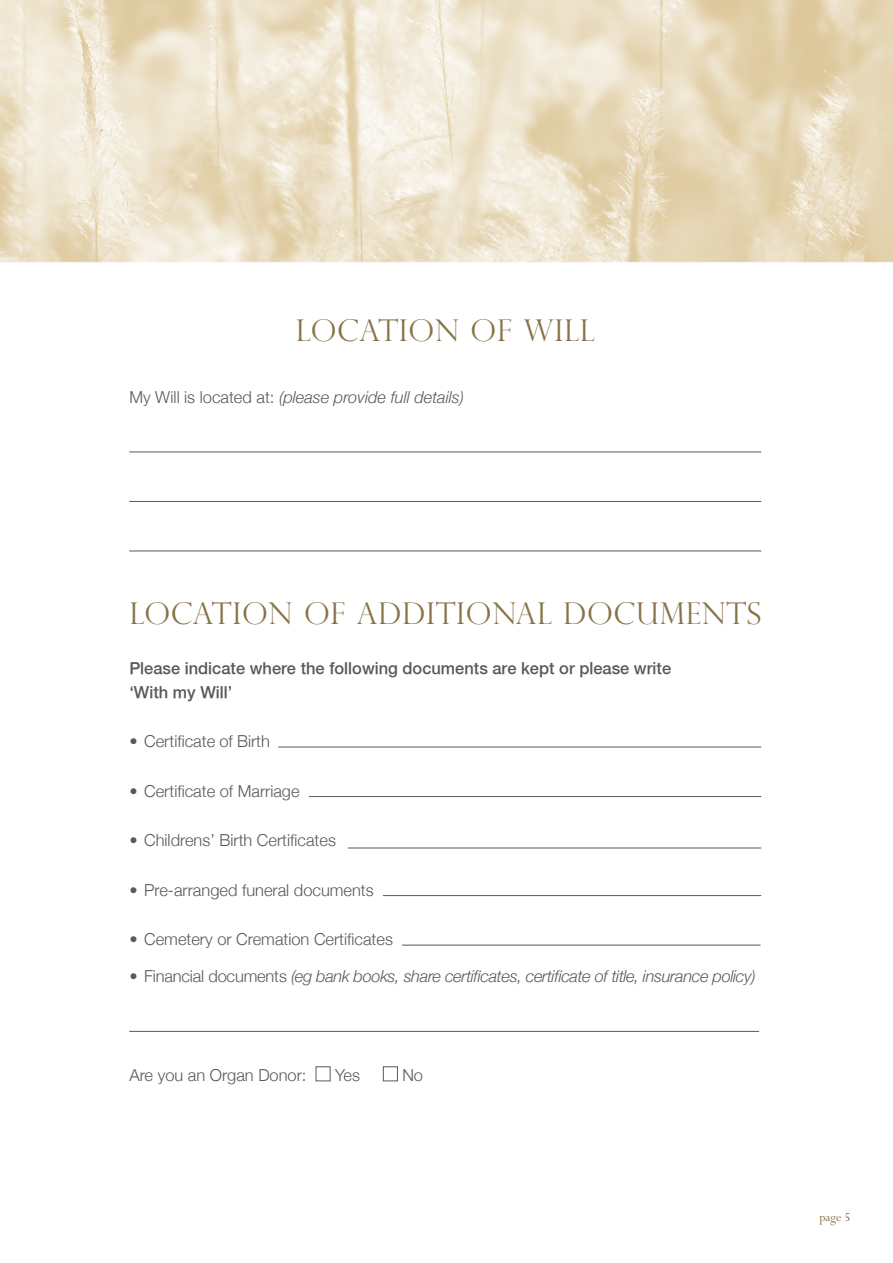
<style>
.page{position:relative;width:893px;height:1263px;background:#fff}
.page>*{position:absolute;margin:0;border:0;box-sizing:border-box;transform-origin:0 0}
.t1{font:300 30px "Perpetua Titling";letter-spacing:.02em;color:#867348}
.t2{font:300 16.5px "Helvetica Neue";color:#58595b}
.t3{font:italic 300 16.5px "Helvetica Neue";letter-spacing:-.02em;color:#58595b}
.t4{font:500 16.5px/24px "Helvetica Neue";color:#58595b}
.t5{font:italic 300 16.5px "Helvetica Neue";color:#58595b}
.t6{font:13.5px "Perpetua";color:#867348}
.s1{font-style:normal}
</style>
<div class="page">
<img style="left:0;top:0;width:893px;height:263px">
<hr style="left:129px;top:452px;width:632px;height:1px;background:#58595b">
<hr style="left:129px;top:501px;width:632px;height:1px;background:#58595b">
<hr style="left:129px;top:551px;width:632px;height:1px;background:#58595b">
<hr style="left:278px;top:747px;width:483px;height:1px;background:#58595b">
<hr style="left:309px;top:796px;width:452px;height:1px;background:#58595b">
<hr style="left:383px;top:895px;width:378px;height:1px;background:#58595b">
<hr style="left:402px;top:945px;width:358px;height:1px;background:#58595b">
<hr style="left:129px;top:1031px;width:630px;height:1px;background:#58595b">
<div style="left:316px;top:1066px;width:14px;height:15px;border:1px solid #58595b"></div>
<div style="left:383px;top:1066px;width:15px;height:15px;border:1px solid #58595b"></div>
<hr style="left:348px;top:848px;width:413px;height:1px;background:#58595b">
<h1 class="t1" style="left:296px;top:312px;width:300px">LOCATION OF WILL</h1>
<p class="t5" style="left:129px;top:387px;width:336px"><span class="s1">My Will is located at:</span> (please provide full details)</p>
<h1 class="t1" style="left:129px;top:595px;width:633px">LOCATION OF ADDITIONAL DOCUMENTS</h1>
<p class="t4" style="left:129px;top:656px;width:543px">Please indicate where the following documents are kept or please write ‘With my Will’</p>
<p class="t2" style="left:129px;top:731px;width:142px">• Certificate of Birth</p>
<p class="t2" style="left:129px;top:781px;width:172px">• Certificate of Marriage</p>
<p class="t2" style="left:129px;top:830px;width:208px">• Childrens’ Birth Certificates</p>
<p class="t2" style="left:129px;top:880px;width:246px">• Pre-arranged funeral documents</p>
<p class="t2" style="left:129px;top:929px;width:265px">• Cemetery or Cremation Certificates</p>
<p class="t3" style="left:129px;top:966px;width:628px"><span class="s1">• Financial documents</span> (eg bank books, share certificates, certificate of title, insurance policy)</p>
<p class="t2" style="left:129px;top:1065px;width:179px">Are you an Organ Donor:</p>
<p class="t2" style="left:335px;top:1065px;width:26px">Yes</p>
<p class="t2" style="left:402px;top:1065px;width:22px">No</p>
<p class="t6" style="left:819px;top:1208px;width:33px">page 5</p>
</div>
